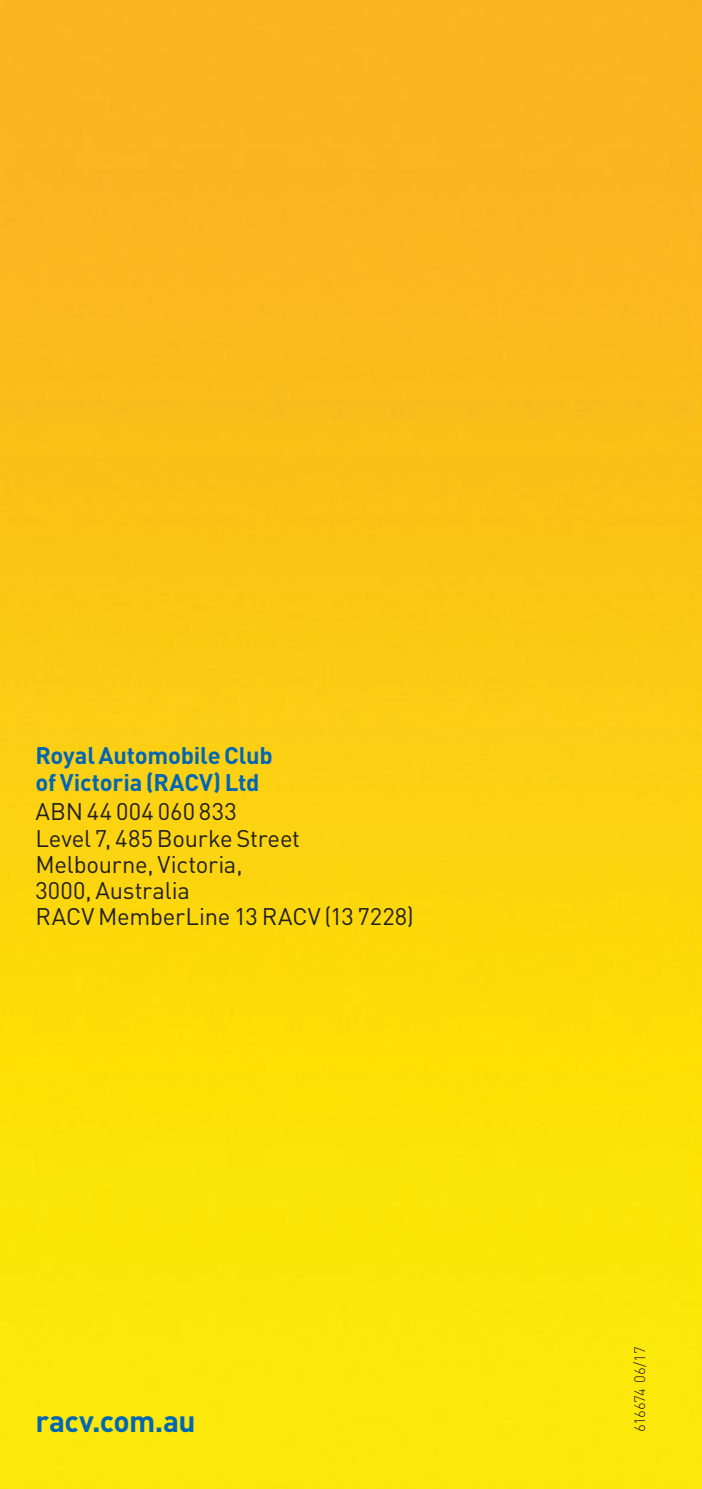
<style>
.page{position:relative;width:702px;height:1489px;background:#fff}
.page>*{position:absolute;margin:0;border:0;box-sizing:border-box;transform-origin:0 0}
.t1{font:700 30px "DIN";letter-spacing:-.02em;color:#0166b3}
.t2{font:23.75px/26.2px "DIN";letter-spacing:-.005em;color:#231f20}
.t3{font:700 23.75px/26.2px "DIN";letter-spacing:-.01em;color:#0166b3}
.t4{font:300 15px "DIN";letter-spacing:-.035em;color:#231f20}
</style>
<div class="page">
<img style="left:0;top:0;width:702px;height:1488px">
<p class="t3" style="left:35px;top:741px;width:239px">Royal Automobile Club of Victoria (RACV) Ltd</p>
<p class="t2" style="left:35px;top:798px;width:380px">ABN 44 004 060 833<br>Level 7, 485 Bourke Street<br>Melbourne, Victoria,<br>3000, Australia<br>RACV MemberLine 13 RACV (13 7228)</p>
<p class="t1" style="left:35px;top:1401px;width:162px">racv.com.au</p>
<p class="t4" style="left:630px;top:1431px;width:87px;rotate:-90deg">616674 06/17</p>
</div>
